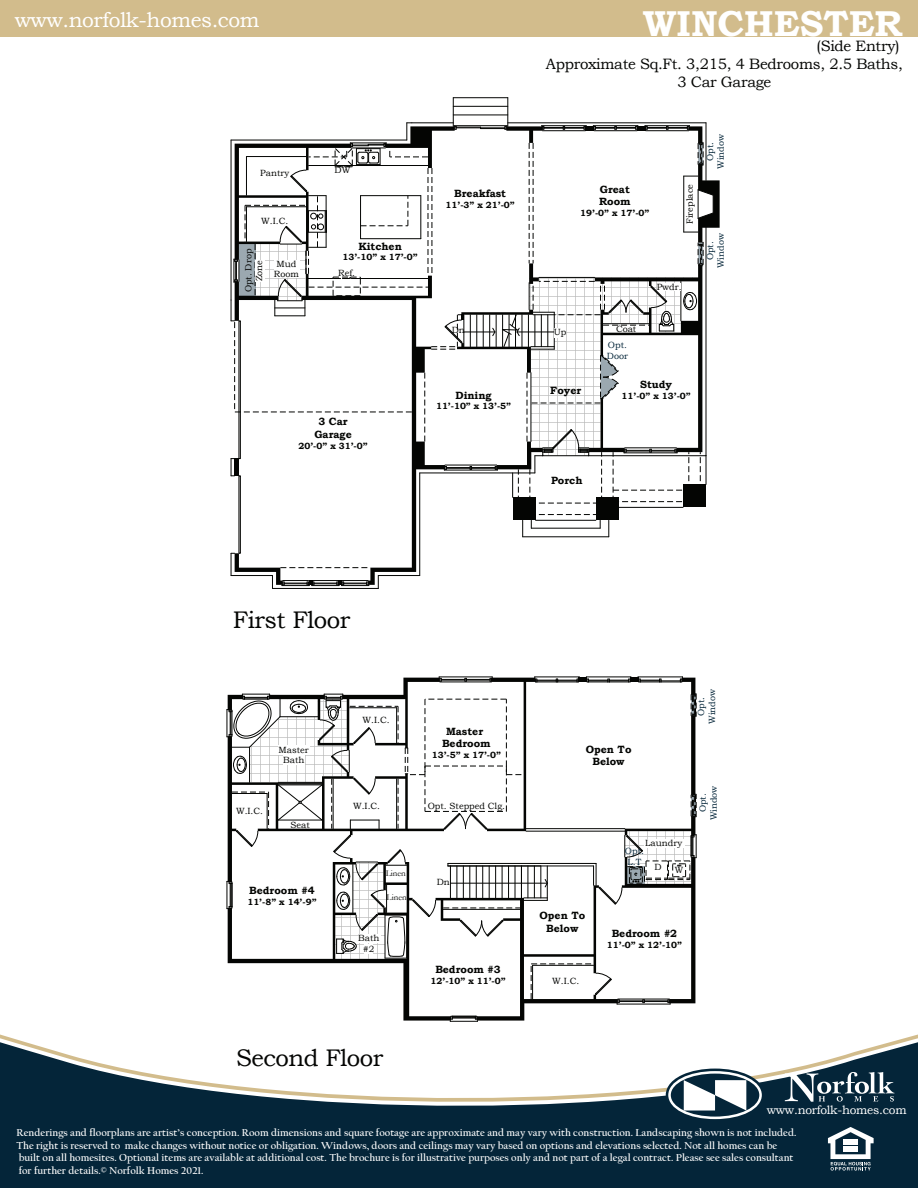
<style>
.page{position:relative;width:918px;height:1188px;background:#fff}
.page>*{position:absolute;margin:0;border:0;box-sizing:border-box;transform-origin:0 0}
.t1{font:700 36px "Bookman Old Style";color:#fff}
.t2{font:24px "Bookman Old Style";letter-spacing:-.02em;color:#040503}
.t3{font:21px "Bookman Old Style";letter-spacing:-.02em;color:#fff}
.t4{font:15px/18px "Bookman Old Style";letter-spacing:-.02em;color:#040503;text-align:center}
.t5{font:12px "Bookman Old Style";letter-spacing:-.02em;color:#fff}
.t6{font:700 10.5px/12.6px "Californian FB";color:#fff}
.t7{font:700 10.5px/12.6px "Bookman Old Style";color:#040503;text-align:center}
.t8{font:700 9px "Bookman Old Style";color:#040503}
.t9{font:9px/10.8px "Bookman Old Style";color:#040503;text-align:center}
.t10{font:9px/10.8px "Bookman Old Style";color:#042539;text-align:center}
.t11{font:9px "Garamond";color:#040503}
</style>
<div class="page">
<svg style="left:0;top:1042px;width:918px;height:146px;fill:#042539"></svg>
<div style="left:0;top:0;width:918px;height:36px;background:#d2bc8c"></div>
<svg style="left:666px;top:1069px;width:98px;height:53px"></svg>
<svg style="left:785px;top:1072px;width:109px;height:30px"></svg>
<svg style="left:828px;top:1127px;width:46px;height:44px"></svg>
<div style="left:844px;top:1140px;width:14px;height:5px;background:#fff"></div>
<div style="left:844px;top:1147px;width:14px;height:5px;background:#fff"></div>
<div style="left:513px;top:497px;width:23px;height:23px;background:#040503"></div>
<div style="left:596px;top:497px;width:23px;height:23px;background:#040503"></div>
<div style="left:683px;top:484px;width:23px;height:23px;background:#040503"></div>
<svg style="left:370px;top:504px;width:51px;height:81px"></svg>
<hr style="left:531px;top:528px;width:69px;height:1px;background:#040503">
<svg style="left:522px;top:520px;width:1px;height:17px"></svg>
<hr style="left:523px;top:537px;width:86px;height:1px;background:#040503">
<svg style="left:609px;top:520px;width:1px;height:17px"></svg>
<hr style="left:619px;top:507px;width:64px;height:1px;background:#040503">
<hr style="left:453px;top:97px;width:55px;height:1px;background:#040503">
<div style="left:239px;top:476px;width:2px;height:77px;border:1px solid #040503"></div>
<hr style="left:272px;top:588px;width:106px;height:1px;background:#040503">
<svg style="left:378px;top:576px;width:1px;height:12px"></svg>
<hr style="left:378px;top:575px;width:42px;height:1px;background:#040503">
<hr style="left:419px;top:473px;width:1px;height:103px;background:#040503">
<svg style="left:530px;top:514px;width:71px;height:14px"></svg>
<svg style="left:231px;top:553px;width:139px;height:35px"></svg>
<svg style="left:231px;top:98px;width:489px;height:406px"></svg>
<svg style="left:227px;top:677px;width:470px;height:345px"></svg>
<div style="left:364px;top:944px;width:9px;height:9px;background:#fff"></div>
<div style="left:278px;top:745px;width:31px;height:9px;background:#fff"></div>
<div style="left:283px;top:753px;width:21px;height:12px;background:#fff"></div>
<div style="left:358px;top:934px;width:22px;height:9px;background:#fff"></div>
<div style="left:645px;top:839px;width:40px;height:9px;background:#fff"></div>
<div style="left:555px;top:328px;width:11px;height:10px;background:#fff"></div>
<div style="left:255px;top:260px;width:10px;height:21px;background:#fff"></div>
<div style="left:274px;top:261px;width:26px;height:17px;background:#fff"></div>
<div style="left:657px;top:284px;width:24px;height:7px;background:#fff"></div>
<h3 class="t3" style="left:15px;top:6px;width:246px">www.norfolk-homes.com</h3>
<h1 class="t1" style="left:643px;top:-2px;width:261px">WINCHESTER</h1>
<h3 class="t4" style="left:817px;top:37px;width:85px">(Side Entry)</h3>
<p class="t9" style="left:260px;top:168px;width:30px">Pantry</p>
<p class="t9" style="left:261px;top:216px;width:28px">W.I.C.</p>
<p class="t9" style="left:243px;top:292px;width:45px;rotate:-90deg">Opt. Drop<br>Zone</p>
<p class="t9" style="left:274px;top:258px;width:27px;text-align:left">Mud<br>Room</p>
<p class="t9" style="left:335px;top:165px;width:17px">DW</p>
<p class="t7" style="left:358px;top:240px;width:45px">Kitchen</p>
<p class="t8" style="left:343px;top:251px;width:77px">13’-10” x 17’-0”</p>
<p class="t9" style="left:338px;top:267px;width:18px">Ref.</p>
<p class="t7" style="left:314px;top:415px;width:39px">3 Car<br>Garage</p>
<p class="t8" style="left:299px;top:439px;width:71px">20’-0” x 31’-0”</p>
<h3 class="t4" style="left:546px;top:54px;width:358px">Approximate Sq.Ft. 3,215, 4 Bedrooms, 2.5 Baths,<br>3 Car Garage</h3>
<p class="t7" style="left:454px;top:187px;width:53px">Breakfast</p>
<p class="t8" style="left:446px;top:199px;width:71px">11’-3” x 21’-0”</p>
<p class="t7" style="left:599px;top:183px;width:33px;text-align:left">Great<br>Room</p>
<p class="t8" style="left:580px;top:206px;width:71px">19’-0” x 17’-0”</p>
<p class="t9" style="left:685px;top:224px;width:41px;rotate:-90deg">Fireplace</p>
<p class="t9" style="left:657px;top:282px;width:27px">Pwdr.</p>
<p class="t10" style="left:705px;top:169px;width:36px;rotate:-90deg">Opt.<br>Window</p>
<p class="t10" style="left:705px;top:268px;width:36px;rotate:-90deg">Opt.<br>Window</p>
<p class="t9" style="left:452px;top:324px;width:15px">Dn</p>
<p class="t9" style="left:554px;top:327px;width:14px">Up</p>
<p class="t9" style="left:616px;top:324px;width:22px">Coat</p>
<p class="t10" style="left:607px;top:339px;width:23px;text-align:left">Opt.<br>Door</p>
<p class="t7" style="left:640px;top:378px;width:33px">Study</p>
<p class="t7" style="left:550px;top:384px;width:33px">Foyer</p>
<p class="t7" style="left:456px;top:389px;width:38px">Dining</p>
<p class="t8" style="left:622px;top:389px;width:71px">11’-0” x 13’-0”</p>
<p class="t8" style="left:436px;top:400px;width:77px">11’-10” x 13’-5”</p>
<p class="t7" style="left:551px;top:474px;width:33px">Porch</p>
<h2 class="t2" style="left:233px;top:604px;width:119px">First Floor</h2>
<p class="t9" style="left:279px;top:744px;width:32px">Master<br>Bath</p>
<p class="t9" style="left:236px;top:805px;width:28px">W.I.C.</p>
<p class="t9" style="left:290px;top:819px;width:21px">Seat</p>
<p class="t7" style="left:249px;top:884px;width:67px">Bedroom #4</p>
<p class="t8" style="left:247px;top:895px;width:71px">11’-8” x 14’-9”</p>
<p class="t9" style="left:363px;top:714px;width:28px">W.I.C.</p>
<p class="t9" style="left:353px;top:800px;width:29px">W.I.C.</p>
<p class="t11" style="left:386px;top:867px;width:22px">Linen</p>
<p class="t11" style="left:387px;top:891px;width:22px">Linen</p>
<p class="t9" style="left:358px;top:933px;width:23px">Bath #2</p>
<p class="t7" style="left:442px;top:725px;width:50px">Master<br>Bedroom</p>
<p class="t8" style="left:432px;top:748px;width:71px">13’-5” x 17’-0”</p>
<p class="t7" style="left:586px;top:743px;width:47px">Open To<br>Below</p>
<p class="t9" style="left:428px;top:801px;width:79px">Opt. Stepped Clg.</p>
<p class="t9" style="left:437px;top:877px;width:15px">Dn</p>
<p class="t7" style="left:435px;top:963px;width:67px">Bedroom #3</p>
<p class="t8" style="left:431px;top:974px;width:77px">12’-10” x 11’-0”</p>
<p class="t7" style="left:539px;top:909px;width:47px">Open To<br>Below</p>
<p class="t9" style="left:552px;top:975px;width:28px">W.I.C.</p>
<p class="t9" style="left:645px;top:838px;width:39px">Laundry</p>
<p class="t9" style="left:654px;top:862px;width:9px">D</p>
<p class="t9" style="left:675px;top:865px;width:10px">W</p>
<p class="t10" style="left:625px;top:846px;width:21px;text-align:left">Opt.<br>L.T</p>
<p class="t7" style="left:612px;top:927px;width:67px">Bedroom #2</p>
<p class="t8" style="left:607px;top:938px;width:77px">11’-0” x 12’-10”</p>
<p class="t10" style="left:696px;top:724px;width:36px;rotate:-90deg">Opt.<br>Window</p>
<p class="t10" style="left:698px;top:820px;width:36px;rotate:-90deg">Opt.<br>Window</p>
<h2 class="t2" style="left:236px;top:1042px;width:149px">Second Floor</h2>
<p class="t5" style="left:767px;top:1102px;width:141px">www.norfolk-homes.com</p>
<p class="t6" style="left:16px;top:1126px;width:782px">Renderings and floorplans are artist’s conception. Room dimensions and square footage are approximate and may vary with construction. Landscaping shown is not included.<br>The right is reserved to make changes without notice or obligation. Windows, doors and ceilings may vary based on options and elevations selected. Not all homes can be built on all homesites. Optional items are available at additional cost. The brochure is for illustrative purposes only and not part of a legal contract. Please see sales consultant for further details.© Norfolk Homes 2021.</p>
</div>
